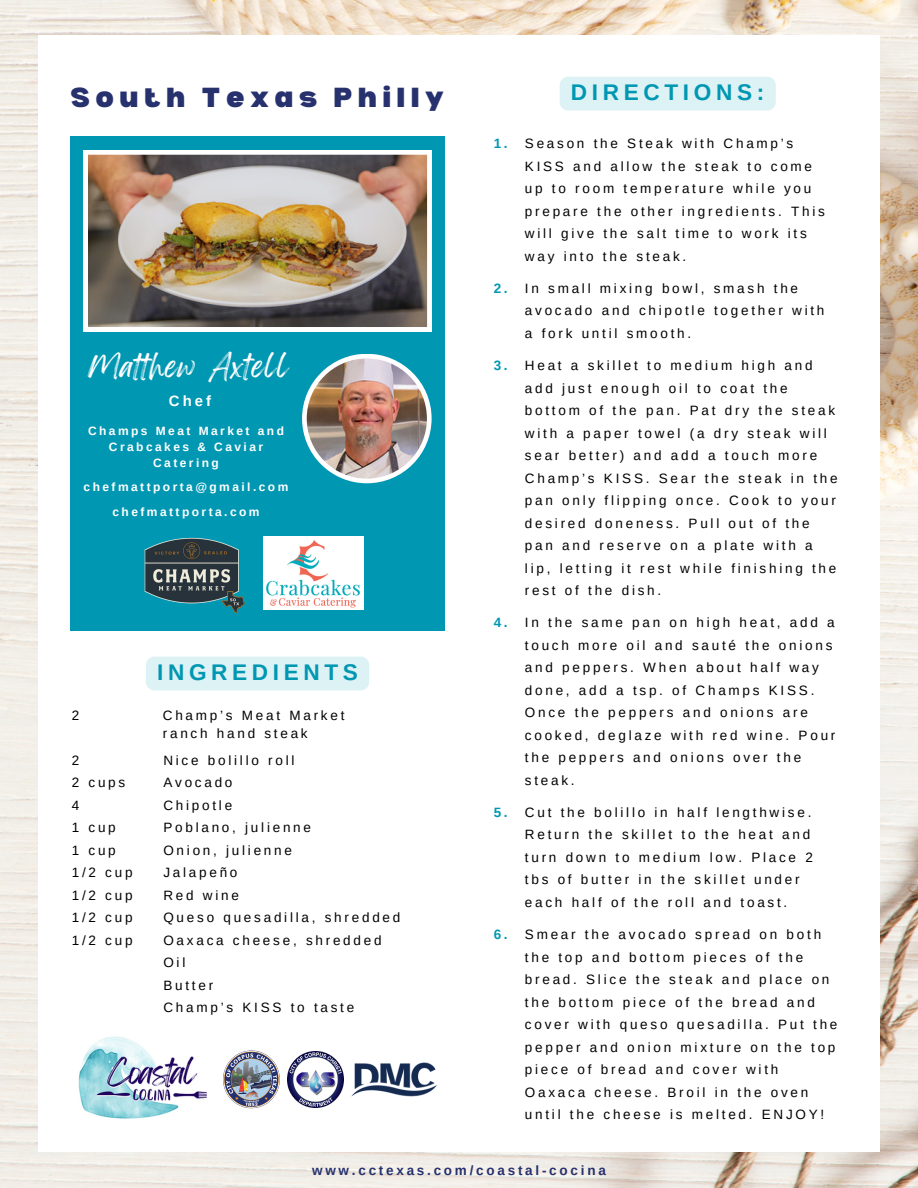
<style>
.page{position:relative;width:918px;height:1188px;background:#fff}
.page>*{position:absolute;margin:0;border:0;box-sizing:border-box;transform-origin:0 0}
.t1{font:900 27px "Bernoru";letter-spacing:.205em;color:#26316e}
.t2{font:26.55px "Feeling Passionate";letter-spacing:.055em;color:#fff}
.t3{font:700 22.65px "Arimo";letter-spacing:.205em;color:#0097b2}
.t4{font:700 14.85px "Arimo";color:#fff}
.t5{font:13.5px/22.5px "Arimo";letter-spacing:.205em;color:#000}
.t6{font:700 13.5px "Arimo";letter-spacing:.205em;color:#26316e}
.t7{font:700 13.5px "Arimo";color:#0097b2}
.t8{font:700 12px/16px "Arimo";letter-spacing:.205em;color:#fff;text-align:center}
</style>
<div class="page">
<img style="left:0;top:0;width:918px;height:1188px">
<div style="left:38px;top:36px;width:842px;height:1116px;background:#fff"></div>
<div style="left:70px;top:136px;width:375px;height:494px;background:#0097b2"></div>
<img style="left:78px;top:1036px;width:129px;height:83px">
<img style="left:287px;top:1051px;width:56px;height:57px">
<img style="left:223px;top:1050px;width:57px;height:59px">
<img style="left:351px;top:1062px;width:86px;height:35px">
<img style="left:84px;top:150px;width:347px;height:181px">
<div style="left:146px;top:657px;width:223px;height:33px;background:#ddf2f5"></div>
<div style="left:560px;top:77px;width:216px;height:34px;background:#ddf2f5;border-radius:8px"></div>
<div style="left:302px;top:354px;width:130px;height:129px;background:#fff;border-radius:50%"></div>
<img style="left:307px;top:358px;width:120px;height:121px;border-radius:50%">
<img style="left:144px;top:537px;width:101px;height:77px">
<img style="left:263px;top:536px;width:100px;height:73px">
<p class="t1" style="left:70px;top:82px;width:375px">South Texas Philly</p>
<p class="t2" style="left:88px;top:345px;width:202px">Matthew Axtell</p>
<p class="t4" style="left:169px;top:392px;width:44px">Chef</p>
<p class="t8" style="left:88px;top:422px;width:197px">Champs Meat Market and<br>Crabcakes &amp; Caviar<br>Catering</p>
<p class="t8" style="left:84px;top:479px;width:206px">chefmattporta@gmail.com</p>
<p class="t8" style="left:112px;top:504px;width:149px">chefmattporta.com</p>
<p class="t5" style="left:72px;top:704px;width:9px">2</p>
<p class="t5" style="left:72px;top:749px;width:9px">2</p>
<p class="t5" style="left:72px;top:771px;width:55px">2 cups</p>
<p class="t5" style="left:72px;top:794px;width:9px">4</p>
<p class="t5" style="left:72px;top:816px;width:46px">1 cup</p>
<p class="t5" style="left:72px;top:839px;width:46px">1 cup</p>
<p class="t5" style="left:72px;top:861px;width:62px">1/2 cup</p>
<p class="t5" style="left:72px;top:884px;width:62px">1/2 cup</p>
<p class="t5" style="left:72px;top:906px;width:62px">1/2 cup</p>
<p class="t5" style="left:72px;top:929px;width:62px">1/2 cup</p>
<p class="t3" style="left:157px;top:660px;width:202px">INGREDIENTS</p>
<p class="t5" style="left:163px;top:706px;width:183px;line-height:18px">Champ’s Meat Market ranch hand steak</p>
<p class="t5" style="left:163px;top:749px;width:133px">Nice bolillo roll</p>
<p class="t5" style="left:163px;top:771px;width:71px">Avocado</p>
<p class="t5" style="left:163px;top:794px;width:70px">Chipotle</p>
<p class="t5" style="left:163px;top:816px;width:149px">Poblano, julienne</p>
<p class="t5" style="left:163px;top:839px;width:130px">Onion, julienne</p>
<p class="t5" style="left:163px;top:861px;width:76px">Jalapeño</p>
<p class="t5" style="left:163px;top:884px;width:77px">Red wine</p>
<p class="t5" style="left:163px;top:906px;width:238px">Queso quesadilla, shredded</p>
<p class="t5" style="left:163px;top:929px;width:220px">Oaxaca cheese, shredded</p>
<p class="t5" style="left:163px;top:951px;width:24px">Oil</p>
<p class="t5" style="left:163px;top:974px;width:51px">Butter</p>
<p class="t5" style="left:163px;top:996px;width:192px">Champ’s KISS to taste</p>
<p class="t3" style="left:571px;top:80px;width:195px">DIRECTIONS:</p>
<p class="t7" style="left:494px;top:136px;width:16px">1.</p>
<p class="t5" style="left:525px;top:132px;width:302px">Season the Steak with Champ’s<br>KISS and allow the steak to come up to room temperature while you prepare the other ingredients. This will give the salt time to work its way into the steak.</p>
<p class="t7" style="left:494px;top:281px;width:16px">2.</p>
<p class="t5" style="left:525px;top:277px;width:301px">In small mixing bowl, smash the avocado and chipotle together with a fork until smooth.</p>
<p class="t7" style="left:494px;top:358px;width:16px">3.</p>
<p class="t5" style="left:525px;top:354px;width:314px">Heat a skillet to medium high and add just enough oil to coat the bottom of the pan. Pat dry the steak with a paper towel (a dry steak will sear better) and add a touch more<br>Champ’s KISS. Sear the steak in the pan only flipping once. Cook to your desired doneness. Pull out of the pan and reserve on a plate with a lip, letting it rest while finishing the rest of the dish.</p>
<p class="t7" style="left:494px;top:615px;width:16px">4.</p>
<p class="t5" style="left:525px;top:611px;width:312px">In the same pan on high heat, add a touch more oil and sauté the onions and peppers. When about half way done, add a tsp. of Champs KISS.<br>Once the peppers and onions are cooked, deglaze with red wine. Pour the peppers and onions over the steak.</p>
<p class="t7" style="left:494px;top:805px;width:16px">5.</p>
<p class="t5" style="left:525px;top:801px;width:289px">Cut the bolillo in half lengthwise.<br>Return the skillet to the heat and turn down to medium low. Place 2 tbs of butter in the skillet under each half of the roll and toast.</p>
<p class="t7" style="left:494px;top:927px;width:16px">6.</p>
<p class="t5" style="left:525px;top:923px;width:314px">Smear the avocado spread on both the top and bottom pieces of the bread. Slice the steak and place on the bottom piece of the bread and cover with queso quesadilla. Put the pepper and onion mixture on the top piece of bread and cover with<br>Oaxaca cheese. Broil in the oven until the cheese is melted. ENJOY!</p>
<p class="t6" style="left:312px;top:1162px;width:295px">www.cctexas.com/coastal-cocina</p>
</div>
